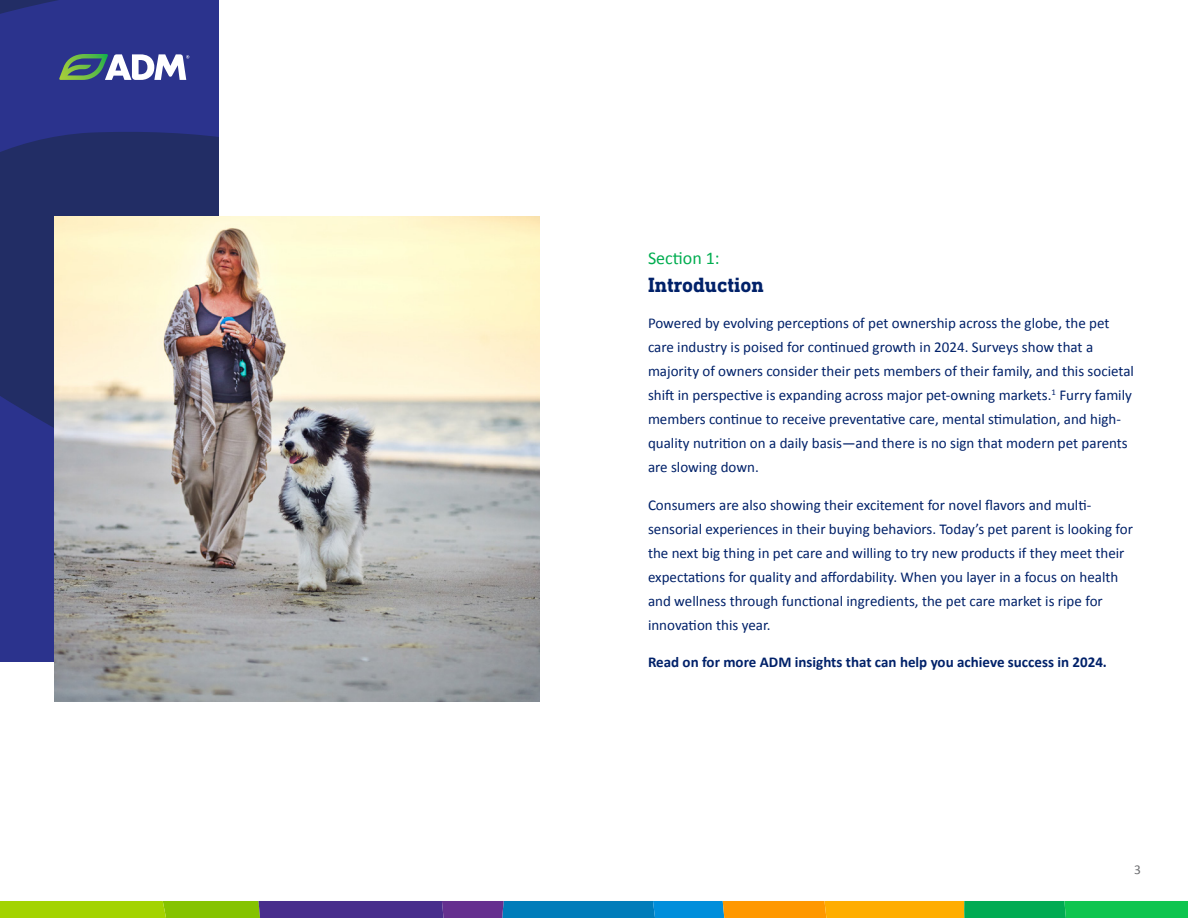
<style>
.page{position:relative;width:1188px;height:918px;background:#fff}
.page>*{position:absolute;margin:0;border:0;box-sizing:border-box;transform-origin:0 0}
.t1{font:700 21px "DIN Next Slab Pro";color:#012169}
.t2{font:18px "Calibri";color:#00ad50}
.t3{font:15px/24px "Calibri";color:#012169}
.t4{font:700 15px "Calibri";color:#012169}
.t5{font:13.5px "Calibri";color:#6d6e71}
</style>
<div class="page">
<svg style="left:0;top:0;width:218px;height:662px;fill:#2b338d"></svg>
<svg style="left:0;top:901px;width:1188px;height:17px"></svg>
<svg style="left:59px;top:54px;width:130px;height:26px"></svg>
<img style="left:54px;top:216px;width:486px;height:486px">
<p class="t2" style="left:648px;top:246px;width:73px">Section 1:</p>
<p class="t1" style="left:648px;top:272px;width:117px">Introduction</p>
<p class="t3" style="left:648px;top:311px;width:487px">Powered by evolving perceptions of pet ownership across the globe, the pet care industry is poised for continued growth in 2024. Surveys show that a majority of owners consider their pets members of their family, and this societal shift in perspective is expanding across major pet-owning markets.<sup>1</sup> Furry family members continue to receive preventative care, mental stimulation, and high&shy;quality nutrition on a daily basis—and there is no sign that modern pet parents are slowing down.</p>
<p class="t3" style="left:648px;top:493px;width:486px">Consumers are also showing their excitement for novel flavors and multi&shy;sensorial experiences in their buying behaviors. Today’s pet parent is looking for the next big thing in pet care and willing to try new products if they meet their expectations for quality and affordability. When you layer in a focus on health and wellness through functional ingredients, the pet care market is ripe for innovation this year.</p>
<p class="t4" style="left:648px;top:652px;width:460px">Read on for more ADM insights that can help you achieve success in 2024.</p>
<p class="t5" style="left:1134px;top:860px;width:8px">3</p>
</div>
